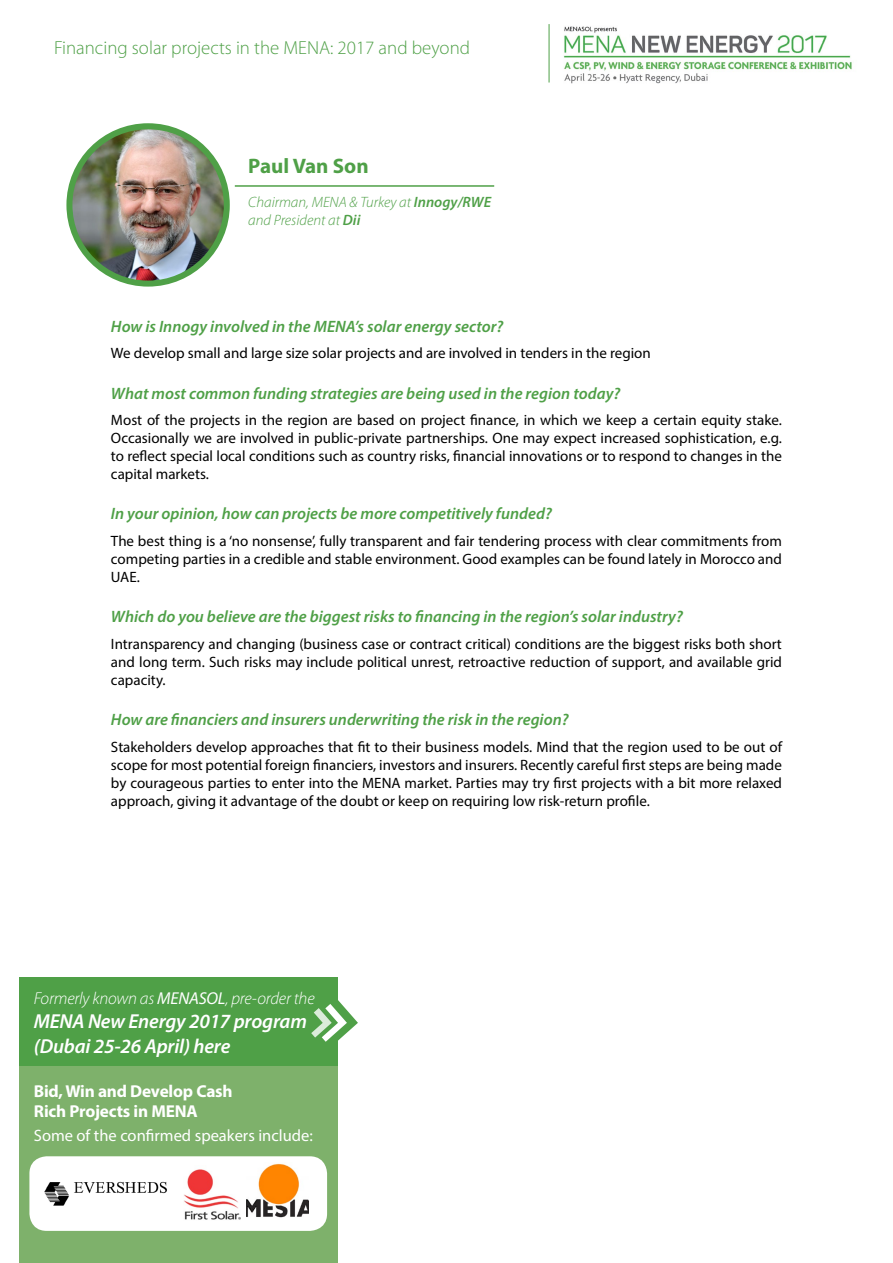
<style>
.page{position:relative;width:893px;height:1263px;background:#fff}
.page>*{position:absolute;margin:0;border:0;box-sizing:border-box;transform-origin:0 0}
.t1{font:700 21px "Myriad Pro";color:#4fa047}
.t2{font:italic 600 20.25px/24.3px "Myriad Pro";letter-spacing:-.01em;color:#fff}
.t3{font:300 18.9px "Myriad Pro";color:#4fa047}
.t4{font:700 17.25px/20.7px "Myriad Pro";letter-spacing:-.01em;color:#fff}
.t5{font:italic 300 17.25px "Myriad Pro";letter-spacing:-.01em;color:#fff}
.t6{font:italic 600 16.5px "Myriad Pro";color:#4fa047}
.t7{font:16.5px "Myriad Pro";color:#fff}
.t8{font:15px/18px "Myriad Pro";color:#000;text-align:justify}
.t9{font:italic 300 15px/18px "Myriad Pro";color:#4fa047}
.s1{font-weight:600}
.s2{font-weight:400}
</style>
<div class="page">
<img style="left:548px;top:24px;width:304px;height:60px">
<div style="left:19px;top:977px;width:318px;height:100px;background:#4fa047"></div>
<div style="left:19px;top:1066px;width:318px;height:197px;background:#7eb16b"></div>
<hr style="left:549px;top:24px;width:1px;height:59px;background:#4fa047">
<svg style="left:311px;top:980px;width:47px;height:86px"></svg>
<div style="left:29px;top:1156px;width:298px;height:75px;background:#fff;border-radius:17px"></div>
<img style="left:44px;top:1181px;width:123px;height:25px">
<img style="left:184px;top:1169px;width:57px;height:51px">
<img style="left:246px;top:1163px;width:63px;height:55px">
<img style="left:69px;top:126px;width:158px;height:158px;border-radius:79px">
<div style="left:66px;top:123px;width:164px;height:164px;border:6px solid #4fa047;border-radius:50%"></div>
<hr style="left:235px;top:185px;width:259px;height:2px;background:#4fa047">
<p class="t3" style="left:54px;top:36px;width:418px">Financing solar projects in the MENA: 2017 and beyond</p>
<h1 class="t1" style="left:248px;top:152px;width:122px">Paul Van Son</h1>
<p class="t9" style="left:248px;top:193px;width:244px">Chairman, MENA &amp; Turkey at <span class="s1">Innogy/RWE </span>and President at <span class="s1">Dii</span></p>
<p class="t6" style="left:111px;top:316px;width:394px">How is Innogy involved in the MENA’s solar energy sector?</p>
<p class="t8" style="left:111px;top:344px;width:541px">We develop small and large size solar projects and are involved in tenders in the region</p>
<p class="t6" style="left:111px;top:383px;width:511px">What most common funding strategies are being used in the region today?</p>
<p class="t8" style="left:111px;top:411px;width:672px">Most of the projects in the region are based on project finance, in which we keep a certain equity stake.<br>Occasionally we are involved in public-private partnerships. One may expect increased sophistication, e.g. to reflect special local conditions such as country risks, financial innovations or to respond to changes in the capital markets.</p>
<p class="t6" style="left:111px;top:503px;width:442px">In your opinion, how can projects be more competitively funded?</p>
<p class="t8" style="left:111px;top:532px;width:673px">The best thing is a ‘no nonsense’, fully transparent and fair tendering process with clear commitments from competing parties in a credible and stable environment. Good examples can be found lately in Morocco and UAE.</p>
<p class="t6" style="left:111px;top:606px;width:573px">Which do you believe are the biggest risks to financing in the region’s solar industry?</p>
<p class="t8" style="left:111px;top:634px;width:673px">Intransparency and changing (business case or contract critical) conditions are the biggest risks both short and long term. Such risks may include political unrest, retroactive reduction of support, and available grid capacity.</p>
<p class="t6" style="left:111px;top:709px;width:459px">How are financiers and insurers underwriting the risk in the region?</p>
<p class="t8" style="left:111px;top:737px;width:673px">Stakeholders develop approaches that fit to their business models. Mind that the region used to be out of scope for most potential foreign financiers, investors and insurers. Recently careful first steps are being made by courageous parties to enter into the MENA market. Parties may try first projects with a bit more relaxed approach, giving it advantage of the doubt or keep on requiring low risk-return profile.</p>
<p class="t5" style="left:34px;top:988px;width:282px">Formerly known as <span class="s2">MENASOL</span>, pre-order the</p>
<h2 class="t2" style="left:34px;top:1009px;width:275px">MENA New Energy 2017 program (Dubai 25-26 April) here</h2>
<p class="t4" style="left:34px;top:1080px;width:200px">Bid, Win and Develop Cash<br>Rich Projects in MENA</p>
<p class="t7" style="left:34px;top:1126px;width:280px">Some of the confirmed speakers include:</p>
</div>
